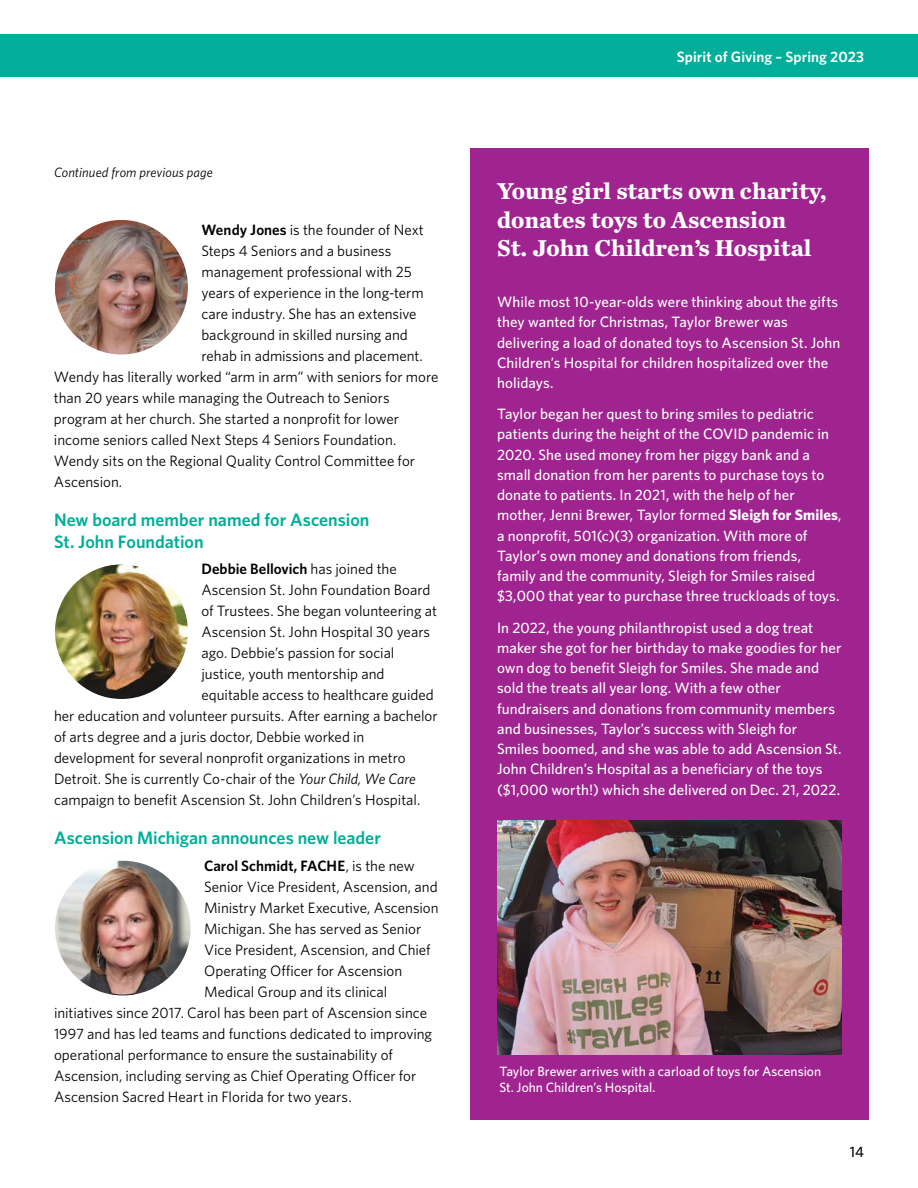
<style>
.page{position:relative;width:918px;height:1188px;background:#fff}
.page>*{position:absolute;margin:0;border:0;box-sizing:border-box;transform-origin:0 0}
.t1{font:700 24px/28.8px "Chronicle Text G1";color:#fff}
.t2{font:600 18px/21.6px "Whitney";color:#00ae9a}
.t3{font:15px "Whitney";color:#000}
.t4{font:500 15px/20.2px "Whitney";letter-spacing:.005em;color:#fff}
.t5{font:600 15px "Whitney";color:#000}
.t6{font:600 15px "Whitney";letter-spacing:.005em;color:#fff}
.t7{font:500 15px "Whitney";color:#000}
.t8{font:500 13.5px/16.2px "Whitney";color:#fff}
.t9{font:italic 13.5px "Whitney";letter-spacing:.005em;color:#000}
.s1{font-weight:600}
.s2{font-weight:400}
.s3{font-style:italic}
.s4{font-weight:700}
</style>
<div class="page">
<div style="left:0;top:35px;width:918px;height:42px;background:#00ae9a"></div>
<img style="left:55px;top:220px;width:133px;height:135px">
<img style="left:55px;top:564px;width:133px;height:135px">
<img style="left:55px;top:861px;width:136px;height:134px">
<div style="left:470px;top:148px;width:398px;height:972px;background:#9f248f"></div>
<img style="left:497px;top:820px;width:345px;height:235px">
<p class="t9" style="left:54px;top:164px;width:160px">Continued from previous page</p>
<p class="t3" style="left:201px;top:220px;width:224px"><span class="s1">Wendy Jones</span> is the founder of Next</p>
<p class="t3" style="left:201px;top:241px;width:191px">Steps 4 Seniors and a business</p>
<p class="t3" style="left:201px;top:262px;width:212px">management professional with 25</p>
<p class="t3" style="left:201px;top:283px;width:224px">years of experience in the long-term</p>
<p class="t3" style="left:201px;top:304px;width:217px">care industry. She has an extensive</p>
<p class="t3" style="left:201px;top:325px;width:208px">background in skilled nursing and</p>
<p class="t3" style="left:201px;top:346px;width:223px">rehab in admissions and placement.</p>
<p class="t3" style="left:54px;top:367px;width:386px">Wendy has literally worked “arm in arm” with seniors for more</p>
<p class="t3" style="left:54px;top:388px;width:337px">than 20 years while managing the Outreach to Seniors</p>
<p class="t3" style="left:54px;top:409px;width:347px">program at her church. She started a nonprofit for lower</p>
<p class="t3" style="left:54px;top:430px;width:344px">income seniors called Next Steps 4 Seniors Foundation.</p>
<p class="t3" style="left:54px;top:451px;width:363px">Wendy sits on the Regional Quality Control Committee for</p>
<p class="t3" style="left:54px;top:472px;width:70px">Ascension.</p>
<p class="t2" style="left:54px;top:509px;width:317px">New board member named for Ascension<br>St. John Foundation</p>
<p class="t5" style="left:201px;top:559px;width:197px">Debbie Bellovich <span class="s2">has joined the</span></p>
<p class="t3" style="left:201px;top:580px;width:231px">Ascension St. John Foundation Board</p>
<p class="t3" style="left:201px;top:601px;width:237px">of Trustees. She began volunteering at</p>
<p class="t3" style="left:201px;top:622px;width:230px">Ascension St. John Hospital 30 years</p>
<p class="t3" style="left:201px;top:643px;width:195px">ago. Debbie’s passion for social</p>
<p class="t3" style="left:201px;top:664px;width:185px">justice, youth mentorship and</p>
<p class="t3" style="left:201px;top:685px;width:234px">equitable access to healthcare guided</p>
<p class="t3" style="left:54px;top:706px;width:385px">her education and volunteer pursuits. After earning a bachelor</p>
<p class="t3" style="left:54px;top:727px;width:312px">of arts degree and a juris doctor, Debbie worked in</p>
<p class="t3" style="left:54px;top:748px;width:353px">development for several nonprofit organizations in metro</p>
<p class="t3" style="left:54px;top:769px;width:363px">Detroit. She is currently Co-chair of the <span class="s3">Your Child, We Care</span></p>
<p class="t3" style="left:54px;top:790px;width:368px">campaign to benefit Ascension St. John Children’s Hospital.</p>
<p class="t2" style="left:54px;top:827px;width:329px">Ascension Michigan announces new leader</p>
<p class="t5" style="left:204px;top:856px;width:212px">Carol Schmidt, FACHE<span class="s2">, is the new</span></p>
<p class="t3" style="left:204px;top:877px;width:235px">Senior Vice President, Ascension, and</p>
<p class="t3" style="left:204px;top:898px;width:236px">Ministry Market Executive, Ascension</p>
<p class="t3" style="left:204px;top:919px;width:219px">Michigan. She has served as Senior</p>
<p class="t3" style="left:204px;top:940px;width:228px">Vice President, Ascension, and Chief</p>
<p class="t3" style="left:204px;top:961px;width:200px">Operating Officer for Ascension</p>
<p class="t3" style="left:204px;top:982px;width:185px">Medical Group and its clinical</p>
<p class="t3" style="left:54px;top:1003px;width:375px">initiatives since 2017. Carol has been part of Ascension since</p>
<p class="t3" style="left:54px;top:1024px;width:380px">1997 and has led teams and functions dedicated to improving</p>
<p class="t3" style="left:54px;top:1045px;width:340px">operational performance to ensure the sustainability of</p>
<p class="t3" style="left:54px;top:1066px;width:364px">Ascension, including serving as Chief Operating Officer for</p>
<p class="t3" style="left:54px;top:1087px;width:299px">Ascension Sacred Heart in Florida for two years.</p>
<p class="t6" style="left:677px;top:47px;width:189px">Spirit of Giving – Spring 2023</p>
<h1 class="t1" style="left:497px;top:175px;width:331px">Young girl starts own charity, donates toys to Ascension<br>St. John Children’s Hospital</h1>
<p class="t4" style="left:497px;top:292px;width:345px">While most 10-year-olds were thinking about the gifts they wanted for Christmas, Taylor Brewer was delivering a load of donated toys to Ascension St. John Children’s Hospital for children hospitalized over the holidays.</p>
<p class="t4" style="left:497px;top:404px;width:346px">Taylor began her quest to bring smiles to pediatric patients during the height of the COVID pandemic in 2020. She used money from her piggy bank and a small donation from her parents to purchase toys to donate to patients. In 2021, with the help of her mother, Jenni Brewer, Taylor formed <span class="s4">Sleigh for Smiles</span>, a nonprofit, 501(c)(3) organization. With more of Taylor’s own money and donations from friends, family and the community, Sleigh for Smiles raised $3,000 that year to purchase three truckloads of toys.</p>
<p class="t4" style="left:497px;top:617px;width:346px">In 2022, the young philanthropist used a dog treat maker she got for her birthday to make goodies for her own dog to benefit Sleigh for Smiles. She made and sold the treats all year long. With a few other fundraisers and donations from community members and businesses, Taylor’s success with Sleigh for Smiles boomed, and she was able to add Ascension St.<br>John Children’s Hospital as a beneficiary of the toys ($1,000 worth!) which she delivered on Dec. 21, 2022.</p>
<p class="t8" style="left:499px;top:1063px;width:323px">Taylor Brewer arrives with a carload of toys for Ascension<br>St. John Children’s Hospital.</p>
<p class="t7" style="left:850px;top:1142px;width:16px">14</p>
</div>
